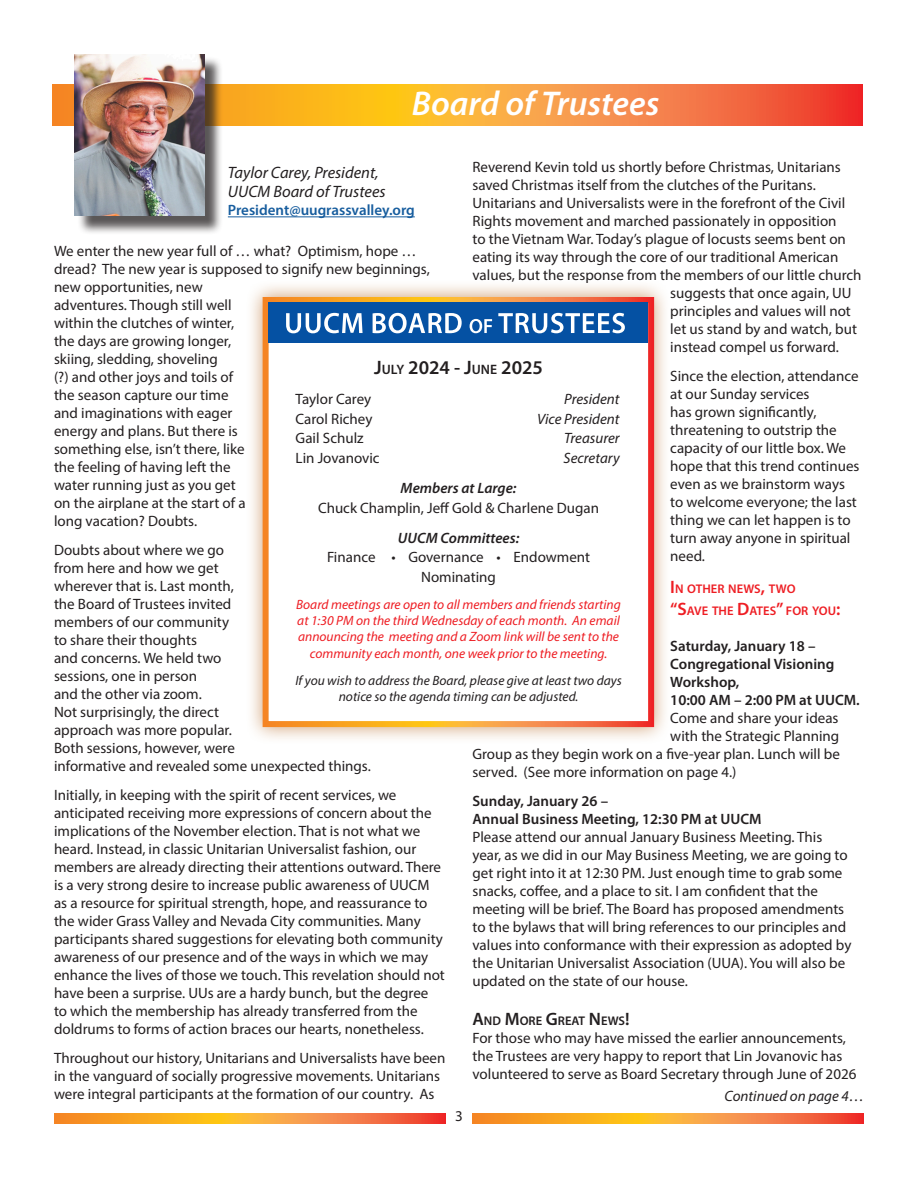
<style>
.page{position:relative;width:918px;height:1188px;background:#fff}
.page>*{position:absolute;margin:0;border:0;box-sizing:border-box;transform-origin:0 0}
.t1{font:italic 600 34.5px "Myriad Pro";color:#fff}
.subhead{font:600 19.5px "Myriad Pro";color:#231f20}
.by_line{font:italic 16.5px "Myriad Pro";color:#231f20}
.Paragraph_Style_1{font:15px/18px "Myriad Pro";color:#231f20}
.Paragraph_Style_1-2{font:600 15px/18px "Myriad Pro";color:#231f20}
.Paragraph_Style_1-3{font:italic 15px "Myriad Pro";color:#231f20}
.Paragraph_Style_1-4{font:italic 600 15px "Myriad Pro";color:#231f20}
.Paragraph_Style_1-5{font:600 15px "Myriad Pro";color:#175d9e}
.spacer{font:15px "Myriad Pro";color:#231f20}
.spacer-2{font:italic 15px "Myriad Pro";color:#231f20}
.Paragraph_Style_1-6{font:italic 13.5px/16.2px "Myriad Pro";color:#ee1d23;text-align:center}
.Paragraph_Style_1-7{font:italic 13.5px/16.2px "Myriad Pro";color:#231f20;text-align:center}
.subhead-2{font:600 12.6px "Myriad Pro";color:#ee1d23}
.subhead-3{font:600 12.6px "Myriad Pro";color:#231f20}
.s1{font-size:18px}
.s2{font-size:13.65px}
</style>
<div class="page">
<svg style="left:53px;top:84px;width:809px;height:42px;background:#f79134"></svg>
<svg style="left:54px;top:1113px;width:392px;height:10px;background:#f79230"></svg>
<svg style="left:472px;top:1113px;width:392px;height:10px;background:#f79230"></svg>
<hr style="left:228px;top:216px;width:187px;height:1px;background:#175d9e">
<div style="left:77px;top:56px;width:146px;height:179px;background:#231f20;opacity:.75"></div>
<img style="left:75px;top:54px;width:129px;height:162px">
<div style="left:245px;top:280px;width:426px;height:464px;background:#c28147;opacity:.75"></div>
<div style="left:266px;top:300px;width:385px;height:424px;background:#fff"></div>
<div style="left:269px;top:302px;width:379px;height:40px;background:#0551a3"></div>
<svg style="left:286px;top:313px;width:339px;height:20px"></svg>
<p class="t1" style="left:412px;top:82px;width:249px">Board of Trustees</p>
<p class="Paragraph_Style_1" style="left:472px;top:158px;width:370px">Reverend Kevin told us shortly before Christmas, Unitarians</p>
<p class="Paragraph_Style_1" style="left:472px;top:176px;width:345px">saved Christmas itself from the clutches of the Puritans.</p>
<p class="Paragraph_Style_1" style="left:472px;top:194px;width:374px">Unitarians and Universalists were in the forefront of the Civil</p>
<p class="Paragraph_Style_1" style="left:472px;top:212px;width:366px">Rights movement and marched passionately in opposition</p>
<p class="Paragraph_Style_1" style="left:472px;top:230px;width:375px">to the Vietnam War. Today’s plague of locusts seems bent on</p>
<p class="Paragraph_Style_1" style="left:472px;top:248px;width:367px">eating its way through the core of our traditional American</p>
<p class="Paragraph_Style_1" style="left:472px;top:266px;width:390px">values, but the response from the members of our little church</p>
<p class="Paragraph_Style_1" style="left:670px;top:284px;width:183px">suggests that once again, UU</p>
<p class="Paragraph_Style_1" style="left:670px;top:302px;width:182px">principles and values will not</p>
<p class="Paragraph_Style_1" style="left:670px;top:320px;width:188px">let us stand by and watch, but</p>
<p class="Paragraph_Style_1" style="left:670px;top:338px;width:170px">instead compel us forward.</p>
<p class="Paragraph_Style_1" style="left:670px;top:367px;width:191px">Since the election, attendance at our Sunday services<br>has grown significantly, threatening to outstrip the capacity of our little box. We hope that this trend continues even as we brainstorm ways to welcome everyone; the last thing we can let happen is to turn away anyone in spiritual need.</p>
<p class="subhead-2" style="left:670px;top:581px;width:127px"><span class="s1">I</span> N OTHER NEWS<span class="s1">,</span> TWO</p>
<p class="subhead-2" style="left:670px;top:603px;width:172px"><span class="s1">“S</span>AVE THE <span class="s1">D</span>ATES<span class="s1">”</span> FOR YOU<span class="s1">:</span></p>
<p class="Paragraph_Style_1-2" style="left:670px;top:636px;width:166px">Saturday, January 18 –<br>Congregational Visioning<br>Workshop,</p>
<p class="Paragraph_Style_1-2" style="left:670px;top:690px;width:191px">10:00 AM – 2:00 PM at UUCM.</p>
<p class="Paragraph_Style_1" style="left:670px;top:709px;width:170px">Come and share your ideas</p>
<p class="Paragraph_Style_1" style="left:670px;top:727px;width:170px">with the Strategic Planning</p>
<p class="Paragraph_Style_1" style="left:472px;top:745px;width:369px">Group as they begin work on a five-year plan. Lunch will be</p>
<p class="Paragraph_Style_1" style="left:472px;top:763px;width:265px">served. (See more information on page 4.)</p>
<p class="Paragraph_Style_1-2" style="left:472px;top:791px;width:137px">Sunday, January 26 –</p>
<p class="Paragraph_Style_1-2" style="left:472px;top:809px;width:291px">Annual Business Meeting, 12:30 PM at UUCM</p>
<p class="Paragraph_Style_1" style="left:472px;top:827px;width:380px">Please attend our annual January Business Meeting. This year, as we did in our May Business Meeting, we are going to get right into it at 12:30 PM. Just enough time to grab some snacks, coffee, and a place to sit. I am confident that the meeting will be brief. The Board has proposed amendments to the bylaws that will bring references to our principles and values into conformance with their expression as adopted by the Unitarian Universalist Association (UUA). You will also be updated on the state of our house.</p>
<p class="subhead-3" style="left:472px;top:1013px;width:159px"><span class="s1">A</span>ND <span class="s1">M</span>ORE <span class="s1">G</span>REAT <span class="s1">N</span> EWS<span class="s1">!</span></p>
<p class="Paragraph_Style_1" style="left:472px;top:1029px;width:385px">For those who may have missed the earlier announcements, the Trustees are very happy to report that Lin Jovanovic has volunteered to serve as Board Secretary through June of 2026</p>
<p class="by_line" style="left:228px;top:162px;width:152px">Taylor Carey, President,</p>
<p class="by_line" style="left:228px;top:182px;width:159px">UUCM Board of Trustees</p>
<p class="Paragraph_Style_1-5" style="left:228px;top:201px;width:188px">President@uugrassvalley.org</p>
<p class="Paragraph_Style_1" style="left:54px;top:242px;width:377px">We enter the new year full of … what? Optimism, hope … dread? The new year is supposed to signify new beginnings, new opportunities, new<br>adventures. Though still well<br>within the clutches of winter,<br>the days are growing longer,<br>skiing, sledding, shoveling<br>(?) and other joys and toils of<br>the season capture our time<br>and imaginations with eager<br>energy and plans. But there is<br>something else, isn’t there, like<br>the feeling of having left the<br>water running just as you get<br>on the airplane at the start of a<br>long vacation? Doubts.</p>
<p class="Paragraph_Style_1" style="left:54px;top:541px;width:318px">Doubts about where we go<br>from here and how we get<br>wherever that is. Last month,<br>the Board of Trustees invited<br>members of our community<br>to share their thoughts<br>and concerns. We held two<br>sessions, one in person<br>and the other via zoom.<br>Not surprisingly, the direct<br>approach was more popular.<br>Both sessions, however, were<br>informative and revealed some unexpected things.</p>
<p class="Paragraph_Style_1" style="left:54px;top:786px;width:392px">Initially, in keeping with the spirit of recent services, we anticipated receiving more expressions of concern about the implications of the November election. That is not what we heard. Instead, in classic Unitarian Universalist fashion, our members are already directing their attentions outward. There is a very strong desire to increase public awareness of UUCM as a resource for spiritual strength, hope, and reassurance to the wider Grass Valley and Nevada City communities. Many participants shared suggestions for elevating both community awareness of our presence and of the ways in which we may enhance the lives of those we touch. This revelation should not have been a surprise. UUs are a hardy bunch, but the degree to which the membership has already transferred from the doldrums to forms of action braces our hearts, nonetheless.</p>
<p class="Paragraph_Style_1" style="left:54px;top:1048px;width:393px">Throughout our history, Unitarians and Universalists have been in the vanguard of socially progressive movements. Unitarians were integral participants at the formation of our country. As</p>
<p class="subhead" style="left:374px;top:355px;width:171px">J<span class="s2">ULY</span> 2024 - J<span class="s2">UNE</span> 2025</p>
<p class="Paragraph_Style_1" style="left:296px;top:390px;width:77px">Taylor Carey</p>
<p class="Paragraph_Style_1-3" style="left:564px;top:390px;width:57px">President</p>
<p class="Paragraph_Style_1" style="left:296px;top:410px;width:78px">Carol Richey</p>
<p class="Paragraph_Style_1-3" style="left:537px;top:410px;width:84px">Vice President</p>
<p class="spacer" style="left:296px;top:429px;width:70px">Gail Schulz</p>
<p class="spacer-2" style="left:564px;top:429px;width:57px">Treasurer</p>
<p class="Paragraph_Style_1" style="left:296px;top:449px;width:86px">Lin Jovanovic</p>
<p class="Paragraph_Style_1-3" style="left:564px;top:449px;width:57px">Secretary</p>
<p class="Paragraph_Style_1-4" style="left:401px;top:479px;width:117px">Members at Large:</p>
<p class="Paragraph_Style_1" style="left:318px;top:498px;width:283px">Chuck Champlin, Jeff Gold &amp; Charlene Dugan</p>
<p class="Paragraph_Style_1-4" style="left:398px;top:528px;width:123px">UUCM Committees:</p>
<p class="Paragraph_Style_1" style="left:327px;top:548px;width:265px">Finance • Governance • Endowment</p>
<p class="Paragraph_Style_1" style="left:421px;top:568px;width:76px">Nominating</p>
<p class="Paragraph_Style_1-6" style="left:296px;top:596px;width:326px">Board meetings are open to all members and friends starting at 1:30 PM on the third Wednesday of each month. An email announcing the meeting and a Zoom link will be sent to the community each month, one week prior to the meeting.</p>
<p class="Paragraph_Style_1-7" style="left:295px;top:672px;width:328px">If you wish to address the Board, please give at least two days notice so the agenda timing can be adjusted.</p>
<p class="Paragraph_Style_1-3" style="left:725px;top:1086px;width:141px">Continued on page 4…</p>
<p class="Paragraph_Style_1" style="left:455px;top:1107px;width:9px">3</p>
</div>
